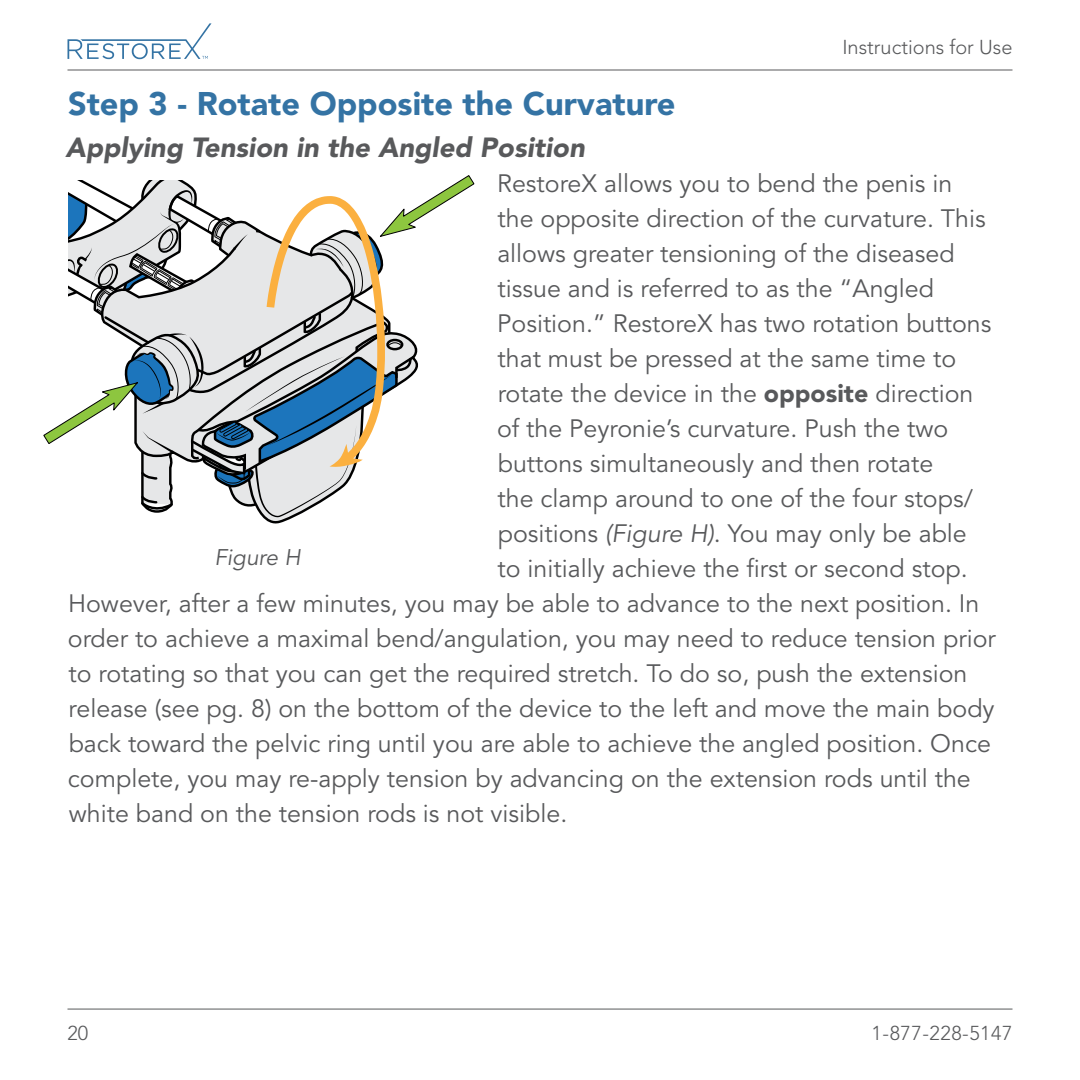
<style>
.page{position:relative;width:1080px;height:1080px;background:#fff}
.page>*{position:absolute;margin:0;border:0;box-sizing:border-box;transform-origin:0 0}
.t1{font:900 32.5px "Avenir";color:#3473a4}
.t2{font:italic 900 27.5px "Avenir";color:#58595b}
.t3{font:25px "Avenir";color:#58595b}
.t4{font:italic 22.5px "Avenir";color:#58595b}
.t5{font:300 20px "Avenir";color:#58595b}
.t6{font:300 20px "Avenir";letter-spacing:.025em;color:#58595b}
.s1{font-weight:900}
.s2{font-style:italic}
</style>
<div class="page">
<svg style="left:68px;top:23px;width:144px;height:36px"></svg>
<hr style="left:68px;top:70px;width:944px;height:1px;background:#58595b">
<hr style="left:68px;top:1009px;width:944px;height:1px;background:#58595b">
<svg style="left:43px;top:175px;width:431px;height:349px"></svg>
<p class="t5" style="left:842px;top:35px;width:172px">Instructions for Use</p>
<h1 class="t1" style="left:68px;top:84px;width:609px">Step 3 - Rotate Opposite the Curvature</h1>
<p class="t2" style="left:65px;top:131px;width:521px">Applying Tension in the Angled Position</p>
<p class="t3" style="left:497px;top:169px;width:457px">RestoreX allows you to bend the penis in</p>
<p class="t3" style="left:498px;top:204px;width:490px">the opposite direction of the curvature. This</p>
<p class="t3" style="left:497px;top:239px;width:459px">allows greater tensioning of the diseased</p>
<p class="t3" style="left:498px;top:274px;width:438px">tissue and is referred to as the “Angled</p>
<p class="t3" style="left:497px;top:309px;width:496px">Position.” RestoreX has two rotation buttons</p>
<p class="t3" style="left:498px;top:344px;width:460px">that must be pressed at the same time to</p>
<p class="t3" style="left:498px;top:379px;width:477px">rotate the device in the <span class="s1">opposite</span> direction</p>
<p class="t3" style="left:497px;top:414px;width:453px">of the Peyronie’s curvature. Push the two</p>
<p class="t3" style="left:498px;top:449px;width:437px">buttons simultaneously and then rotate</p>
<p class="t3" style="left:498px;top:484px;width:477px">the clamp around to one of the four stops/</p>
<p class="t3" style="left:498px;top:519px;width:471px">positions <span class="s2">(Figure H)</span>. You may only be able</p>
<p class="t3" style="left:498px;top:554px;width:472px">to initially achieve the first or second stop.</p>
<p class="t3" style="left:68px;top:589px;width:913px">However, after a few minutes, you may be able to advance to the next position. In</p>
<p class="t3" style="left:68px;top:624px;width:929px">order to achieve a maximal bend/angulation, you may need to reduce tension prior</p>
<p class="t3" style="left:68px;top:659px;width:901px">to rotating so that you can get the required stretch. To do so, push the extension</p>
<p class="t3" style="left:69px;top:694px;width:928px">release (see pg. 8) on the bottom of the device to the left and move the main body</p>
<p class="t3" style="left:69px;top:729px;width:924px">back toward the pelvic ring until you are able to achieve the angled position. Once</p>
<p class="t3" style="left:68px;top:764px;width:904px">complete, you may re-apply tension by advancing on the extension rods until the</p>
<p class="t3" style="left:69px;top:799px;width:500px">white band on the tension rods is not visible.</p>
<p class="t4" style="left:214px;top:545px;width:88px">Figure H</p>
<p class="t5" style="left:68px;top:1022px;width:22px">20</p>
<p class="t6" style="left:872px;top:1022px;width:142px">1-877-228-5147</p>
</div>
